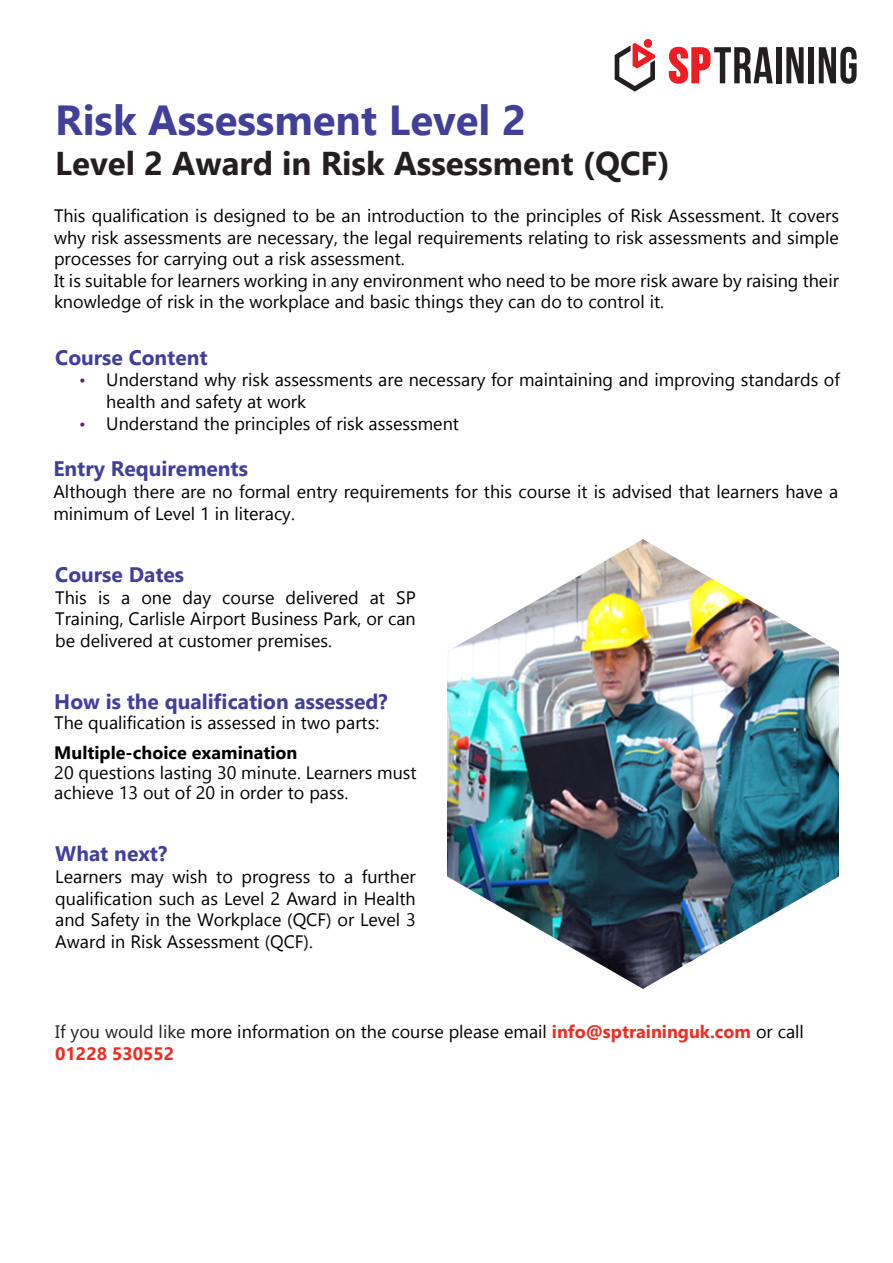
<style>
.page{position:relative;width:893px;height:1263px;background:#fff}
.page>*{position:absolute;margin:0;border:0;box-sizing:border-box;transform-origin:0 0}
.t1{font:700 42px "Gadugi";color:#423f9a}
.t2{font:700 33px "Gadugi";color:#231f20}
.Paragraph_Style_1{font:700 21px "Gadugi";color:#423f9a}
.Paragraph_Style_1-2{font:18px/21.6px "Gadugi";color:#000}
.Paragraph_Style_1-3{font:700 18px "Gadugi";color:#000}
.s1{font-size:16.5px;color:#642367}
.s2{color:#231f20}
.s3{font-weight:700;color:#ee2e22}
</style>
<div class="page">
<svg style="left:669px;top:47px;width:104px;height:37px"></svg>
<div style="left:776px;top:47px;width:5px;height:36px;background:#231f20"></div>
<svg style="left:786px;top:47px;width:18px;height:36px"></svg>
<div style="left:808px;top:47px;width:6px;height:36px;background:#231f20"></div>
<svg style="left:819px;top:47px;width:38px;height:37px"></svg>
<svg style="left:615px;top:39px;width:40px;height:53px"></svg>
<img style="left:447px;top:540px;width:391px;height:449px">
<p class="t1" style="left:55px;top:95px;width:472px">Risk Assessment Level 2</p>
<p class="t2" style="left:55px;top:144px;width:616px">Level 2 Award in Risk Assessment (QCF)</p>
<p class="Paragraph_Style_1-2" style="left:54px;top:205px;width:786px;text-align:justify">This qualification is designed to be an introduction to the principles of Risk Assessment. It covers why risk assessments are necessary, the legal requirements relating to risk assessments and simple processes for carrying out a risk assessment.</p>
<p class="Paragraph_Style_1-2" style="left:54px;top:269px;width:786px">It is suitable for learners working in any environment who need to be more risk aware by raising their knowledge of risk in the workplace and basic things they can do to control it.</p>
<p class="Paragraph_Style_1" style="left:55px;top:345px;width:154px">Course Content</p>
<p class="Paragraph_Style_1-2" style="left:106px;top:369px;width:735px;text-indent:-27px"><span class="s1">•</span> Understand why risk assessments are necessary for maintaining and improving standards of health and safety at work</p>
<p class="Paragraph_Style_1-2" style="left:79px;top:412px;width:381px"><span class="s1">•</span> Understand the principles of risk assessment</p>
<p class="Paragraph_Style_1" style="left:53px;top:456px;width:196px">Entry Requirements</p>
<p class="Paragraph_Style_1-2" style="left:53px;top:481px;width:786px">Although there are no formal entry requirements for this course it is advised that learners have a minimum of Level 1 in literacy.</p>
<p class="Paragraph_Style_1" style="left:55px;top:562px;width:130px">Course Dates</p>
<p class="Paragraph_Style_1-2" style="left:55px;top:586px;width:362px;text-align:justify">This is a one day course delivered at SP Training, Carlisle Airport Business Park, or can be delivered at customer premises.</p>
<p class="Paragraph_Style_1" style="left:54px;top:689px;width:335px">How is the qualification assessed?</p>
<p class="Paragraph_Style_1-2" style="left:54px;top:712px;width:326px">The qualification is assessed in two parts:</p>
<p class="Paragraph_Style_1-3" style="left:54px;top:742px;width:245px">Multiple-choice examination</p>
<p class="Paragraph_Style_1-2" style="left:54px;top:763px;width:364px;line-height:20px">20 questions lasting 30 minute. Learners must achieve 13 out of 20 in order to pass.</p>
<p class="Paragraph_Style_1" style="left:55px;top:841px;width:114px">What next?</p>
<p class="Paragraph_Style_1-2" style="left:55px;top:866px;width:362px;text-align:justify">Learners may wish to progress to a further qualification such as Level 2 Award in Health and Safety in the Workplace (QCF) or Level 3<br>Award in Risk Assessment (QCF).</p>
<p class="Paragraph_Style_1-2" style="left:55px;top:1021px;width:750px"><span class="s2">If you would like</span> more information on the course please email <span class="s3">info@sptraininguk.com</span> or call<br><span class="s3">01228 530552</span></p>
</div>
